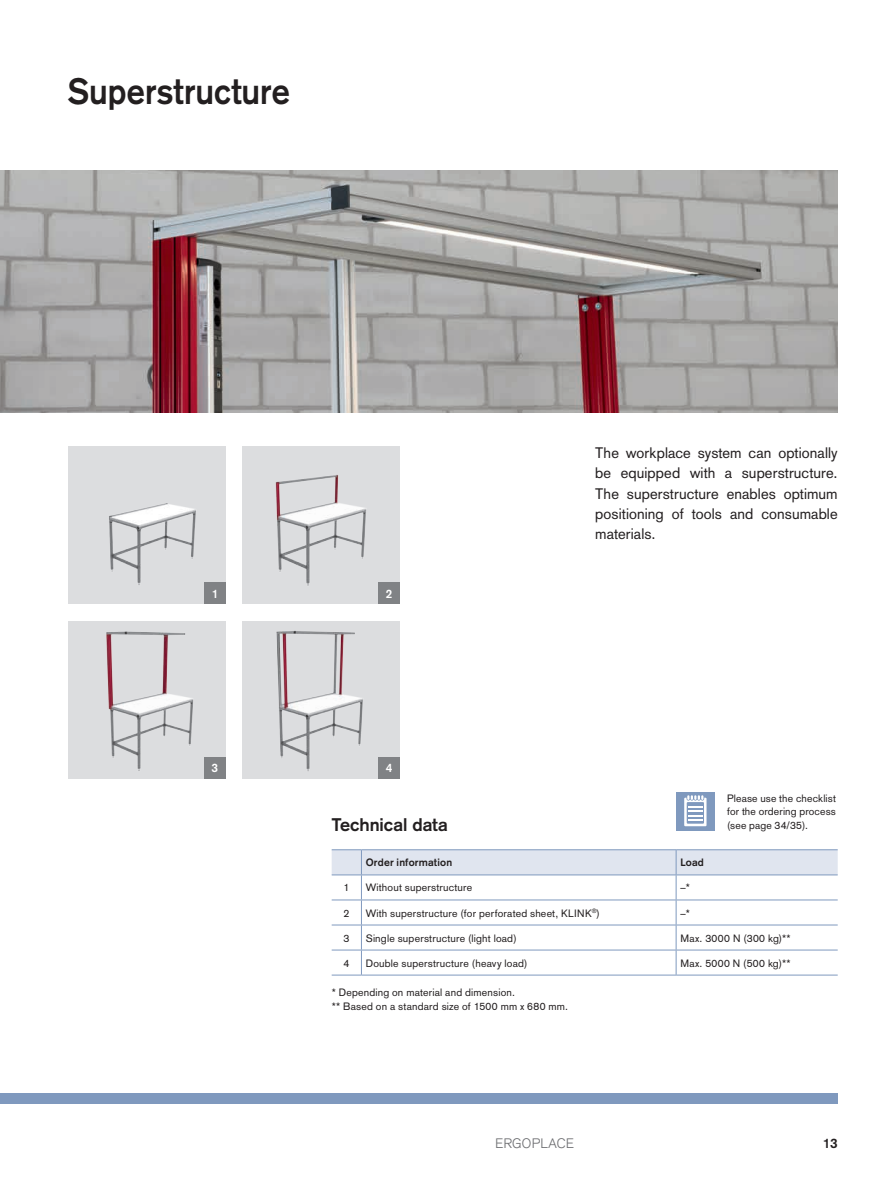
<style>
.page{position:relative;width:893px;height:1191px;background:#fff}
.page>*{position:absolute;margin:0;border:0;box-sizing:border-box;transform-origin:0 0}
.t1{font:700 36px "Akzidenz Grotesk";letter-spacing:.005em;color:#231f20;scale:.9 1}
.t2{font:700 18px "Akzidenz Grotesk";color:#231f20}
.t3{font:15px/20.2px "Akzidenz Grotesk";letter-spacing:.005em;color:#231f20;text-align:justify}
.t4{font:300 13.5px "Akzidenz Grotesk";letter-spacing:.025em;color:#6c6d70}
.t5{font:700 13.5px "Akzidenz Grotesk";color:#231f20}
.t6{font:700 12px "Akzidenz Grotesk";color:#fff}
.t7{font:10.5px/13.5px "Akzidenz Grotesk";letter-spacing:.02em;color:#231f20}
.t8{font:700 10.5px "Akzidenz Grotesk";letter-spacing:.015em;color:#231f20}
.t9{font:10.5px "Akzidenz Grotesk";letter-spacing:.04em;color:#231f20}
</style>
<div class="page">
<div style="left:0;top:1093px;width:838px;height:10px;background:#7f99be"></div>
<img style="left:0;top:170px;width:838px;height:242px">
<img style="left:242px;top:621px;width:158px;height:157px">
<img style="left:68px;top:621px;width:157px;height:157px">
<img style="left:242px;top:446px;width:158px;height:158px">
<img style="left:68px;top:446px;width:157px;height:158px">
<div style="left:204px;top:583px;width:22px;height:21px;background:#808285"></div>
<div style="left:378px;top:583px;width:22px;height:21px;background:#808285"></div>
<div style="left:378px;top:757px;width:22px;height:21px;background:#808285"></div>
<div style="left:204px;top:757px;width:21px;height:21px;background:#808285"></div>
<svg style="left:332px;top:849px;width:506px;height:126px"></svg>
<svg style="left:676px;top:792px;width:39px;height:38px"></svg>
<h1 class="t1" style="left:68px;top:70px;width:248px">Superstructure</h1>
<p class="t6" style="left:212px;top:586px;width:8px">1</p>
<p class="t6" style="left:386px;top:586px;width:8px">2</p>
<p class="t6" style="left:211px;top:761px;width:8px">3</p>
<p class="t6" style="left:386px;top:761px;width:8px">4</p>
<h3 class="t3" style="left:595px;top:443px;width:244px">The workplace system can optionally be equipped with a superstructure.<br>The superstructure enables optimum positioning of tools and consumable materials.</h3>
<p class="t7" style="left:727px;top:791px;width:110px;text-align:justify">Please use the checklist for the ordering process (see page 34/35).</p>
<h2 class="t2" style="left:332px;top:813px;width:118px">Technical data</h2>
<p class="t8" style="left:366px;top:856px;width:88px">Order information</p>
<p class="t8" style="left:680px;top:856px;width:25px">Load</p>
<p class="t7" style="left:343px;top:881px;width:7px">1</p>
<p class="t7" style="left:366px;top:881px;width:108px">Without superstructure</p>
<p class="t7" style="left:680px;top:881px;width:11px">–*</p>
<p class="t7" style="left:343px;top:906px;width:7px">2</p>
<p class="t7" style="left:366px;top:906px;width:236px">With superstructure (for perforated sheet, KLINK<sup>®</sup>)</p>
<p class="t7" style="left:680px;top:906px;width:11px">–*</p>
<p class="t7" style="left:343px;top:931px;width:7px">3</p>
<p class="t7" style="left:366px;top:931px;width:152px">Single superstructure (light load)</p>
<p class="t9" style="left:680px;top:931px;width:112px">Max. 3000 N (300 kg)**</p>
<p class="t7" style="left:343px;top:956px;width:7px">4</p>
<p class="t7" style="left:366px;top:956px;width:163px">Double superstructure (heavy load)</p>
<p class="t7" style="left:680px;top:956px;width:112px">Max. 5000 N (500 kg)**</p>
<p class="t7" style="left:332px;top:986px;width:238px">* Depending on material and dimension.<br>** Based on a standard size of 1500 mm x 680 mm.</p>
<p class="t4" style="left:495px;top:1135px;width:80px">ERGOPLACE</p>
<p class="t5" style="left:823px;top:1135px;width:17px">13</p>
</div>
